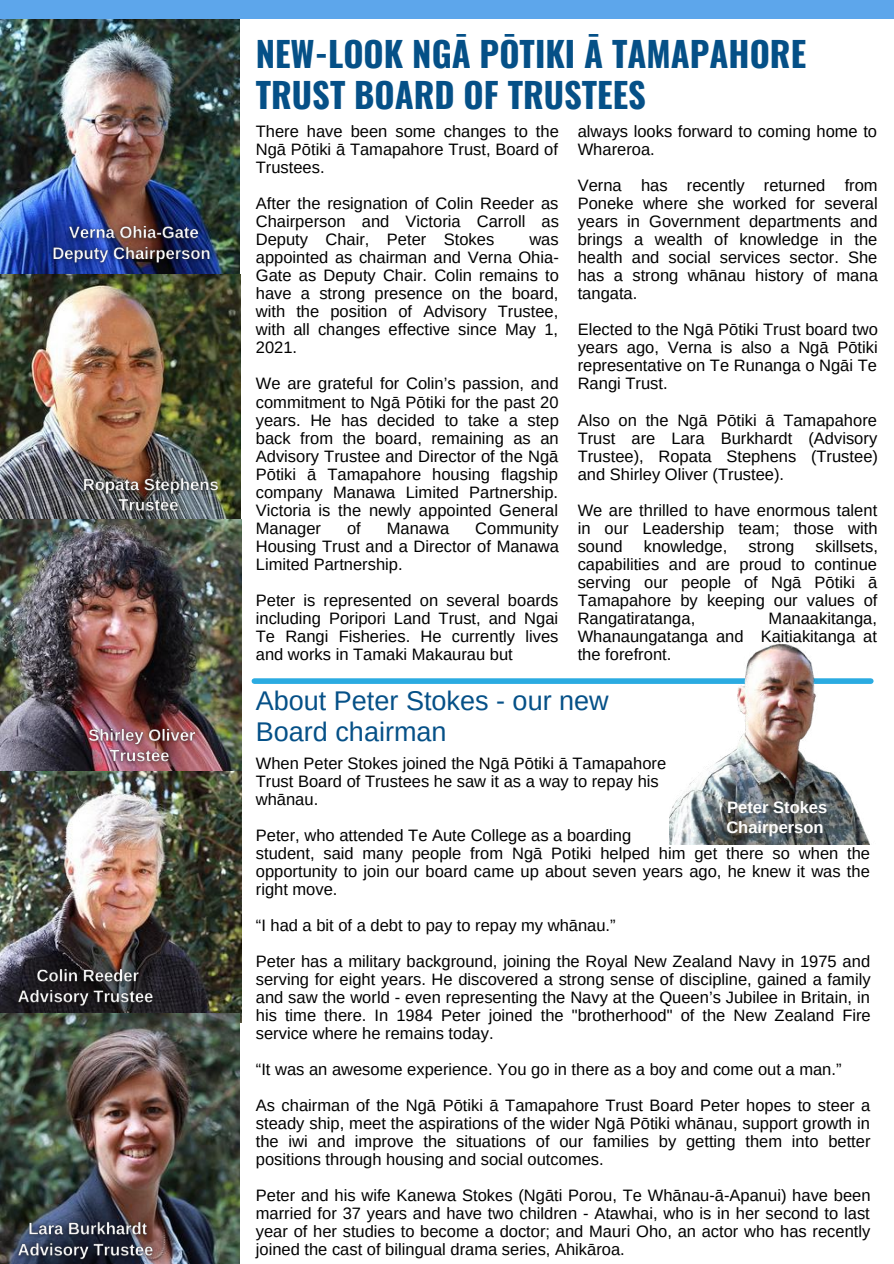
<style>
.page{position:relative;width:894px;height:1264px;background:#fff}
.page>*{position:absolute;margin:0;border:0;box-sizing:border-box;transform-origin:0 0}
.t1{font:700 34.5px/40.5px "Oswald";color:#055087}
.t2{font:27px/31.5px "Arimo";color:#055087}
.t3{font:16.5px/18px "Arimo";color:#000;text-align:justify}
.t4{font:700 16.5px/20.2px "Arimo";color:#fdfdfd}
</style>
<div class="page">
<img style="left:0;top:19px;width:241px;height:1003px">
<div style="left:0;top:0;width:893px;height:19px;background:#5da6eb"></div>
<div style="left:254px;top:678px;width:616px;height:6px;background:#2babe1"></div>
<img style="left:669px;top:643px;width:205px;height:201px">
<img style="left:0;top:1013px;width:240px;height:250px">
<img style="left:9px;top:958px;width:157px;height:57px">
<img style="left:44px;top:215px;width:180px;height:57px">
<img style="left:9px;top:1211px;width:157px;height:52px">
<img style="left:75px;top:467px;width:152px;height:56px">
<img style="left:81px;top:718px;width:123px;height:55px">
<h1 class="t1" style="left:256px;top:32px;width:551px">NEW-LOOK NGĀ PŌTIKI Ā TAMAPAHORE<br>TRUST BOARD OF TRUSTEES</h1>
<p class="t3" style="left:256px;top:122px;width:304px">There have been some changes to the Ngā Pōtiki ā Tamapahore Trust, Board of Trustees.</p>
<p class="t3" style="left:256px;top:194px;width:304px">After the resignation of Colin Reeder as Chairperson and Victoria Carroll as Deputy Chair, Peter Stokes</p>
<p class="t3" style="left:256px;top:230px;width:304px;text-indent:273px">was appointed as chairman and Verna Ohia-Gate as Deputy Chair. Colin remains to have a strong presence on the board, with the position of Advisory Trustee, with all changes effective since May 1, 2021.</p>
<p class="t3" style="left:256px;top:375px;width:304px">We are grateful for Colin’s passion, and commitment to Ngā Pōtiki for the past 20 years. He has decided to take a step back from the board, remaining as an Advisory Trustee and Director of the Ngā Pōtiki ā Tamapahore housing flagship company Manawa Limited Partnership.<br>Victoria is the newly appointed General Manager</p>
<p class="t3" style="left:256px;top:519px;width:305px;text-indent:219px">Community Housing Trust and a Director of Manawa Limited Partnership.</p>
<p class="t3" style="left:256px;top:591px;width:304px">Peter is represented on several boards including Poripori Land Trust, and Ngai Te Rangi Fisheries. He currently lives and works in Tamaki Makaurau but</p>
<p class="t3" style="left:347px;top:519px;width:15px">of</p>
<p class="t3" style="left:386px;top:519px;width:64px">Manawa</p>
<p class="t3" style="left:577px;top:122px;width:301px">always looks forward to coming home to<br>Whareroa.</p>
<p class="t3" style="left:577px;top:176px;width:301px">Verna has recently returned from Poneke where she worked for several years in Government departments and brings a wealth of knowledge in the health and social services sector. She has a strong whānau history of mana tangata.</p>
<p class="t3" style="left:577px;top:321px;width:301px">Elected to the Ngā Pōtiki Trust board two years ago, Verna is also a Ngā Pōtiki representative on Te Runanga o Ngāi Te Rangi Trust.</p>
<p class="t3" style="left:577px;top:411px;width:302px">Also on the Ngā Pōtiki ā Tamapahore Trust are Lara Burkhardt (Advisory Trustee), Ropata Stephens (Trustee) and Shirley Oliver (Trustee).</p>
<p class="t3" style="left:577px;top:501px;width:301px">We are thrilled to have enormous talent in our Leadership team; those with sound</p>
<p class="t3" style="left:577px;top:537px;width:301px;text-indent:238px">skillsets, capabilities and are proud to continue serving our people of Ngā Pōtiki ā Tamapahore by keeping our values of Rangatiratanga,</p>
<p class="t3" style="left:643px;top:537px;width:85px">knowledge,</p>
<p class="t3" style="left:748px;top:537px;width:47px">strong</p>
<p class="t3" style="left:577px;top:609px;width:301px;text-indent:191px">Manaakitanga, Whanaungatanga and Kaitiakitanga at the forefront.</p>
<h2 class="t2" style="left:256px;top:684px;width:354px">About Peter Stokes - our new<br>Board chairman</h2>
<p class="t3" style="left:256px;top:754px;width:412px;text-align:left">When Peter Stokes joined the Ngā Pōtiki ā Tamapahore<br>Trust Board of Trustees he saw it as a way to repay his whānau.</p>
<p class="t3" style="left:256px;top:826px;width:615px;text-align:left">Peter, who attended Te Aute College as a boarding<br>student, said many people from Ngā Potiki helped him get there so when the opportunity to join our board came up about seven years ago, he knew it was the right move.</p>
<p class="t3" style="left:256px;top:907px;width:615px;line-height:36px">“I had a bit of a debt to pay to repay my whānau.”<br>Peter has a military background, joining the Royal New Zealand Navy in 1975 and</p>
<p class="t3" style="left:256px;top:970px;width:616px">serving for eight years. He discovered a strong sense of discipline, gained a family and saw the world - even representing the Navy at the Queen’s Jubilee in Britain, in his time there. In 1984 Peter joined the "brotherhood" of the New Zealand Fire service where he remains today.</p>
<p class="t3" style="left:256px;top:1051px;width:616px;line-height:36px">“It was an awesome experience. You go in there as a boy and come out a man.”<br>As chairman of the Ngā Pōtiki ā Tamapahore Trust Board Peter hopes to steer a</p>
<p class="t3" style="left:256px;top:1114px;width:616px">steady ship, meet the aspirations of the wider Ngā Pōtiki whānau, support growth in the iwi and improve the situations of our families by getting them into better positions through housing and social outcomes.</p>
<p class="t3" style="left:256px;top:1186px;width:616px">Peter and his wife Kanewa Stokes (Ngāti Porou, Te Whānau-ā-Apanui) have been married for 37 years and have two children - Atawhai, who is in her second to last year of her studies to become a doctor; and Mauri Oho, an actor who has recently joined the cast of bilingual drama series, Ahikāroa.</p>
<p class="t4" style="left:726px;top:797px;width:102px">Peter Stokes<br>Chairperson</p>
</div>
